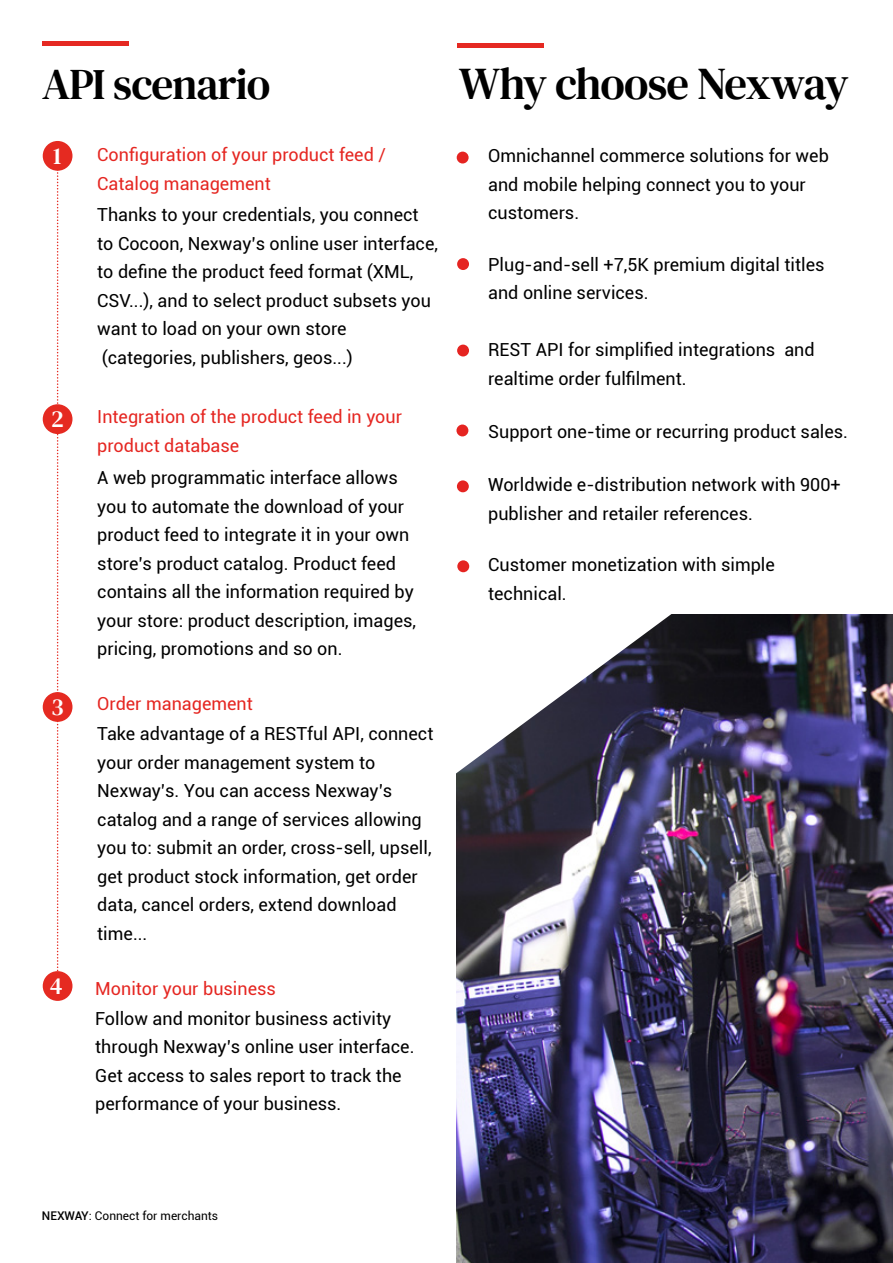
<style>
.page{position:relative;width:893px;height:1263px;background:#fff}
.page>*{position:absolute;margin:0;border:0;box-sizing:border-box;transform-origin:0 0}
.t1{font:45px "DM Serif Text";letter-spacing:-.02em;color:#000}
.t2{font:43.5px "DM Serif Text";letter-spacing:-.025em;color:#000}
.t3{font:24px "DM Serif Text";color:#fff}
.t4{font:18px/28.5px "Roboto";color:#000}
.t5{font:18px/28.5px "Roboto";color:#e52621}
.t6{font:12px "Roboto";color:#000}
.s1{font-weight:500}
</style>
<div class="page">
<div style="left:457px;top:43px;width:87px;height:5px;background:#e52922"></div>
<div style="left:42px;top:41px;width:86px;height:5px;background:#e52922"></div>
<div style="left:43px;top:141px;width:29px;height:30px;background:#e52a21;border-radius:50%"></div>
<svg style="left:57px;top:170px;width:2px;height:801px"></svg>
<div style="left:43px;top:404px;width:29px;height:30px;background:#e52a21;border-radius:50%"></div>
<div style="left:43px;top:692px;width:29px;height:30px;background:#e52a21;border-radius:50%"></div>
<div style="left:43px;top:971px;width:29px;height:30px;background:#e52a21;border-radius:50%"></div>
<div style="left:457px;top:152px;width:12px;height:11px;background:#e52421;border-radius:50%"></div>
<div style="left:457px;top:258px;width:12px;height:12px;background:#e52421;border-radius:50%"></div>
<div style="left:457px;top:345px;width:12px;height:11px;background:#e52421;border-radius:50%"></div>
<div style="left:456px;top:424px;width:12px;height:12px;background:#e52421;border-radius:50%"></div>
<div style="left:457px;top:480px;width:12px;height:12px;background:#e52421;border-radius:50%"></div>
<div style="left:457px;top:560px;width:12px;height:12px;background:#e52421;border-radius:50%"></div>
<img style="left:456px;top:614px;width:437px;height:649px">
<svg style="left:456px;top:614px;width:221px;height:163px"></svg>
<h2 class="t2" style="left:42px;top:59px;width:230px">API scenario</h2>
<h3 class="t3" style="left:53px;top:142px;width:10px">1</h3>
<p class="t5" style="left:97px;top:140px;width:290px">Configuration of your product feed /<br>Catalog management</p>
<p class="t4" style="left:97px;top:200px;width:342px">Thanks to your credentials, you connect to Cocoon, Nexway’s online user interface, to define the product feed format (XML, CSV...), and to select product subsets you want to load on your own store (categories, publishers, geos...)</p>
<h3 class="t3" style="left:51px;top:405px;width:14px">2</h3>
<p class="t5" style="left:97px;top:402px;width:306px">Integration of the product feed in your product database</p>
<p class="t4" style="left:97px;top:463px;width:320px">A web programmatic interface allows you to automate the download of your product feed to integrate it in your own store’s product catalog. Product feed contains all the information required by your store: product description, images, pricing, promotions and so on.</p>
<h3 class="t3" style="left:51px;top:693px;width:14px">3</h3>
<p class="t5" style="left:97px;top:689px;width:157px">Order management</p>
<p class="t4" style="left:97px;top:719px;width:338px">Take advantage of a RESTful API, connect your order management system to Nexway’s. You can access Nexway’s catalog and a range of services allowing you to: submit an order, cross-sell, upsell, get product stock information, get order data, cancel orders, extend download time...</p>
<h3 class="t3" style="left:50px;top:972px;width:14px">4</h3>
<p class="t5" style="left:95px;top:974px;width:182px">Monitor your business</p>
<p class="t4" style="left:95px;top:1004px;width:321px">Follow and monitor business activity through Nexway’s online user interface.<br>Get access to sales report to track the performance of your business.</p>
<h1 class="t1" style="left:459px;top:58px;width:392px">Why choose Nexway</h1>
<p class="t4" style="left:488px;top:141px;width:342px">Omnichannel commerce solutions for web and mobile helping connect you to your customers.</p>
<p class="t4" style="left:488px;top:249px;width:338px">Plug-and-sell +7,5K premium digital titles and online services.</p>
<p class="t4" style="left:488px;top:335px;width:328px">REST API for simplified integrations and realtime order fulfilment.</p>
<p class="t4" style="left:488px;top:416px;width:361px">Support one-time or recurring product sales.</p>
<p class="t4" style="left:488px;top:470px;width:354px">Worldwide e-distribution network with 900+ publisher and retailer references.</p>
<p class="t4" style="left:488px;top:550px;width:288px">Customer monetization with simple technical.</p>
<p class="t6" style="left:42px;top:1207px;width:178px"><span class="s1">NEXWAY</span>: Connect for merchants</p>
</div>
